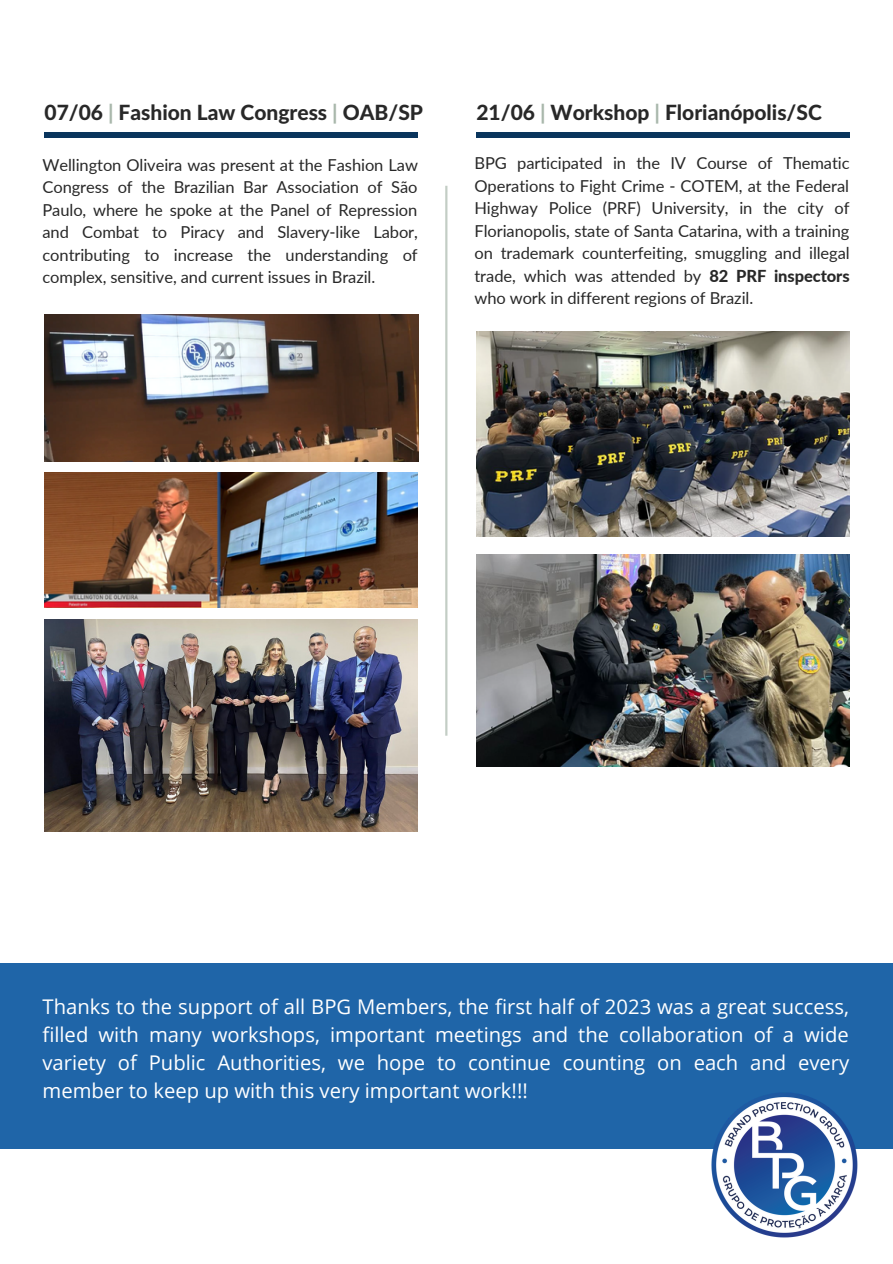
<style>
.page{position:relative;width:893px;height:1264px;background:#fff}
.page>*{position:absolute;margin:0;border:0;box-sizing:border-box;transform-origin:0 0}
.t1{font:800 21px "Lato Latin";color:#282828}
.t2{font:20.25px/28px "Open Sans";color:#fff;text-align:justify}
.t3{font:16.5px/22.5px "Lato";letter-spacing:-.005em;color:#282828;text-align:justify}
.s1{color:#a9b8ac}
.s2{font-weight:800}
</style>
<div class="page">
<hr style="left:445px;top:186px;width:2px;height:549px;background:#a9b8ac">
<div style="left:44px;top:132px;width:374px;height:6px;background:#0a355d"></div>
<img style="left:44px;top:472px;width:373px;height:135px">
<img style="left:44px;top:619px;width:374px;height:212px">
<div style="left:476px;top:132px;width:373px;height:6px;background:#0a355d"></div>
<img style="left:476px;top:332px;width:373px;height:204px">
<img style="left:476px;top:554px;width:373px;height:212px">
<img style="left:45px;top:314px;width:373px;height:147px">
<div style="left:0;top:963px;width:892px;height:185px;background:#1f65a8"></div>
<img style="left:701px;top:1093px;width:166px;height:145px">
<p class="t1" style="left:44px;top:103px;width:380px">07/06 <span class="s1">|</span> Fashion Law Congress <span class="s1">|</span> OAB/SP</p>
<p class="t3" style="left:42px;top:153px;width:377px">Wellington Oliveira was present at the Fashion Law Congress of the Brazilian Bar Association of São Paulo, where he spoke at the Panel of Repression and Combat to Piracy and Slavery-like Labor, contributing to increase the understanding of complex, sensitive, and current issues in Brazil.</p>
<p class="t1" style="left:476px;top:103px;width:347px">21/06 <span class="s1">|</span> Workshop <span class="s1">|</span> Florianópolis/SC</p>
<p class="t3" style="left:474px;top:152px;width:377px">BPG participated in the IV Course of Thematic Operations to Fight Crime - COTEM, at the Federal Highway Police (PRF) University, in the city of Florianopolis, state of Santa Catarina, with a training on trademark counterfeiting, smuggling and illegal trade, which was attended by <span class="s2">82 PRF inspectors </span>who work in different regions of Brazil.</p>
<p class="t2" style="left:42px;top:991px;width:808px">Thanks to the support of all BPG Members, the first half of 2023 was a great success, filled with many workshops, important meetings and the collaboration of a wide variety of Public Authorities, we hope to continue counting on each and every member to keep up with this very important work!!!</p>
</div>
